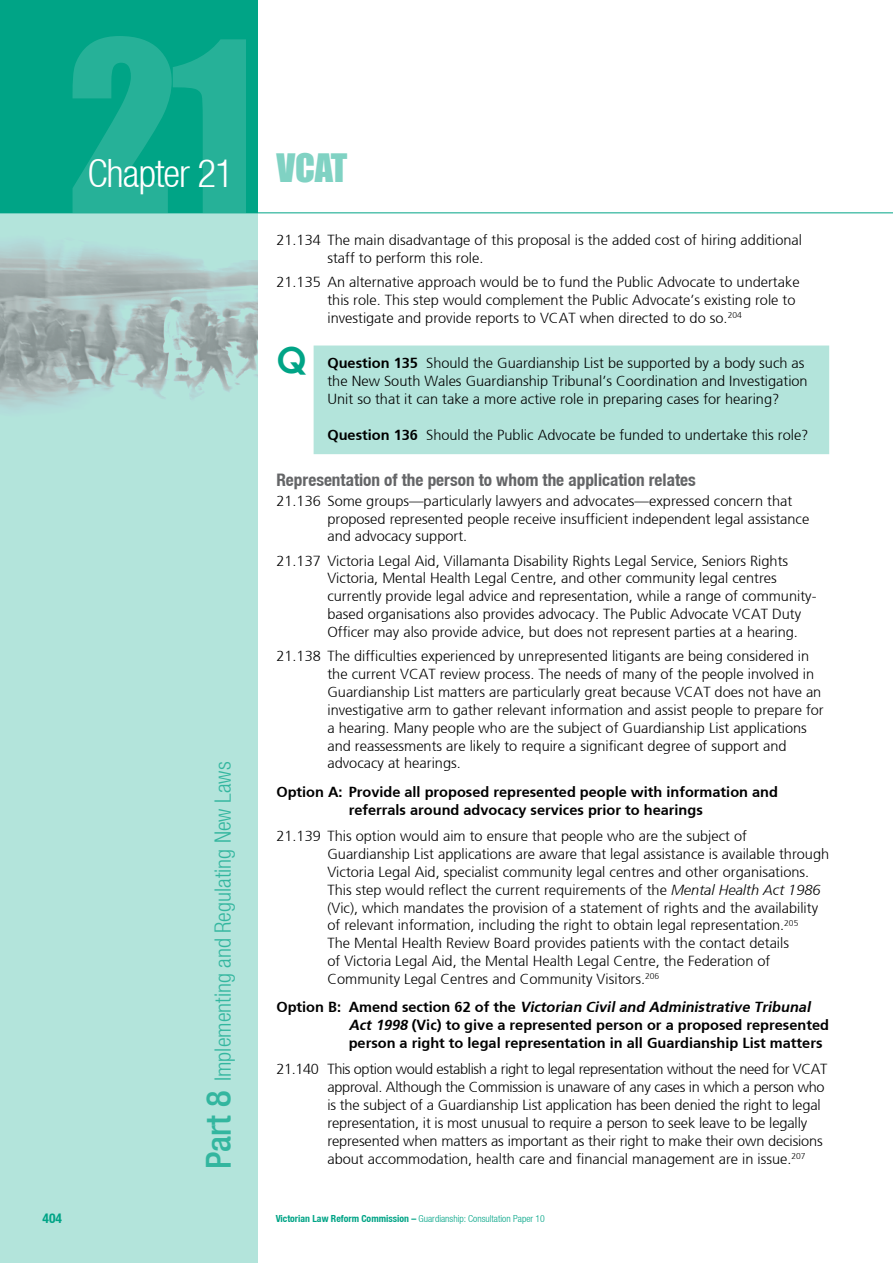
<style>
.page{position:relative;width:893px;height:1263px;background:#fff}
.page>*{position:absolute;margin:0;border:0;box-sizing:border-box;transform-origin:0 0}
.t1{font:219.6px "Impact";color:#fff}
.t2{font:300 condensed 39px "Helvetica Neue LT";letter-spacing:-.025em;color:#fff}
.t3{font:700 36px "Century Gothic";color:#00a486}
.t4{font:300 condensed 22.5px "Helvetica Neue LT";color:#33b69f}
.t5{font:700 condensed 17.25px "Helvetica Neue LT";color:#646567}
.t6{font:300 14.55px/17.9px "Frutiger";color:#000}
.t7{font:700 14.55px/17.9px "Frutiger";color:#000;text-align:center}
.t8{font:700 condensed 13.5px "Helvetica Neue LT";color:#00a486}
.t9{font:300 condensed 9.75px "Helvetica Neue LT";color:#00a486}
.s1{font-family:"Impact";font-weight:400;font-stretch:normal;font-size:36px;color:#80d2c3}
.s2{font-weight:500;font-size:34.5px}
.s3{font-weight:700}
.s4{font-style:italic}
</style>
<div class="page">
<div style="left:0;top:191px;width:257px;height:1072px;background:#b3e4db"></div>
<div style="left:0;top:0;width:257px;height:213px;background:#00a486"></div>
<hr style="left:0;top:213px;width:893px;height:1px;background:#00a486">
<img style="left:0;top:213px;width:257px;height:197px">
<div style="left:314px;top:345px;width:515px;height:109px;background:#b3e4db;border:2px solid #b3e4db"></div>
<h1 class="t1" style="left:67px;top:-44px;width:190px">21</h1>
<h2 class="t2" style="left:87px;top:151px;width:262px">Chapter 21 <span class="s1">VCAT</span></h2>
<h3 class="t4" style="left:210px;top:1169px;width:409px;rotate:-90deg"><span class="s2">Part 8</span> Implementing and Regulating New Laws</h3>
<p class="t6" style="left:327px;top:231px;width:476px;text-indent:-51px">21.134 The main disadvantage of this proposal is the added cost of hiring additional staff to perform this role.</p>
<p class="t6" style="left:327px;top:273px;width:474px;text-indent:-51px">21.135 An alternative approach would be to fund the Public Advocate to undertake this role. This step would complement the Public Advocate’s existing role to investigate and provide reports to VCAT when directed to do so.<sup>204</sup></p>
<p class="t6" style="left:327px;top:354px;width:482px"><span class="s3">Question 135</span> Should the Guardianship List be supported by a body such as the New South Wales Guardianship Tribunal’s Coordination and Investigation<br>Unit so that it can take a more active role in preparing cases for hearing?</p>
<p class="t6" style="left:327px;top:426px;width:483px"><span class="s3">Question 136</span> Should the Public Advocate be funded to undertake this role?</p>
<p class="t5" style="left:276px;top:469px;width:421px">Representation of the person to whom the application relates</p>
<p class="t6" style="left:327px;top:492px;width:483px;text-indent:-51px">21.136 Some groups—particularly lawyers and advocates—expressed concern that proposed represented people receive insufficient independent legal assistance and advocacy support.</p>
<p class="t6" style="left:327px;top:552px;width:491px;text-indent:-51px">21.137 Victoria Legal Aid, Villamanta Disability Rights Legal Service, Seniors Rights Victoria, Mental Health Legal Centre, and other community legal centres currently provide legal advice and representation, while a range of community&shy;based organisations also provides advocacy. The Public Advocate VCAT Duty Officer may also provide advice, but does not represent parties at a hearing.</p>
<p class="t6" style="left:327px;top:647px;width:498px;text-indent:-51px">21.138 The difficulties experienced by unrepresented litigants are being considered in the current VCAT review process. The needs of many of the people involved in Guardianship List matters are particularly great because VCAT does not have an investigative arm to gather relevant information and assist people to prepare for a hearing. Many people who are the subject of Guardianship List applications and reassessments are likely to require a significant degree of support and advocacy at hearings.</p>
<p class="t7" style="left:276px;top:783px;width:503px">Option A: Provide all proposed represented people with information and referrals around advocacy services prior to hearings</p>
<p class="t6" style="left:327px;top:827px;width:503px;text-indent:-51px">21.139 This option would aim to ensure that people who are the subject of Guardianship List applications are aware that legal assistance is available through Victoria Legal Aid, specialist community legal centres and other organisations.<br>This step would reflect the current requirements of the <span class="s4">Mental Health Act 1986 </span>(Vic), which mandates the provision of a statement of rights and the availability of relevant information, including the right to obtain legal representation.<sup>205<br></sup>The Mental Health Review Board provides patients with the contact details<br>of Victoria Legal Aid, the Mental Health Legal Centre, the Federation of Community Legal Centres and Community Visitors.<sup>206</sup></p>
<p class="t7" style="left:349px;top:998px;width:482px;text-align:left;text-indent:-72px">O p t i o n B : A m e n d s e ct i o n 6 2 o f t h e <span class="s4">Victorian Civil and Administrative Tribunal<br>Act 1998</span> (Vic) to give a represented person or a proposed represented person a right to legal representation in all Guardianship List matters</p>
<p class="t6" style="left:327px;top:1061px;width:501px;text-indent:-51px">21.140 This option would establish a right to legal representation without the need for VCAT approval. Although the Commission is unaware of any cases in which a person who is the subject of a Guardianship List application has been denied the right to legal representation, it is most unusual to require a person to seek leave to be legally represented when matters as important as their right to make their own decisions about accommodation, health care and financial management are in issue.<sup>207</sup></p>
<h3 class="t3" style="left:276px;top:332px;width:32px">Q</h3>
<p class="t8" style="left:43px;top:1209px;width:21px">404</p>
<p class="t9" style="left:276px;top:1213px;width:271px"><span class="s3">Victorian Law Reform Commission –</span> Guardianship: Consultation Paper 10</p>
</div>
